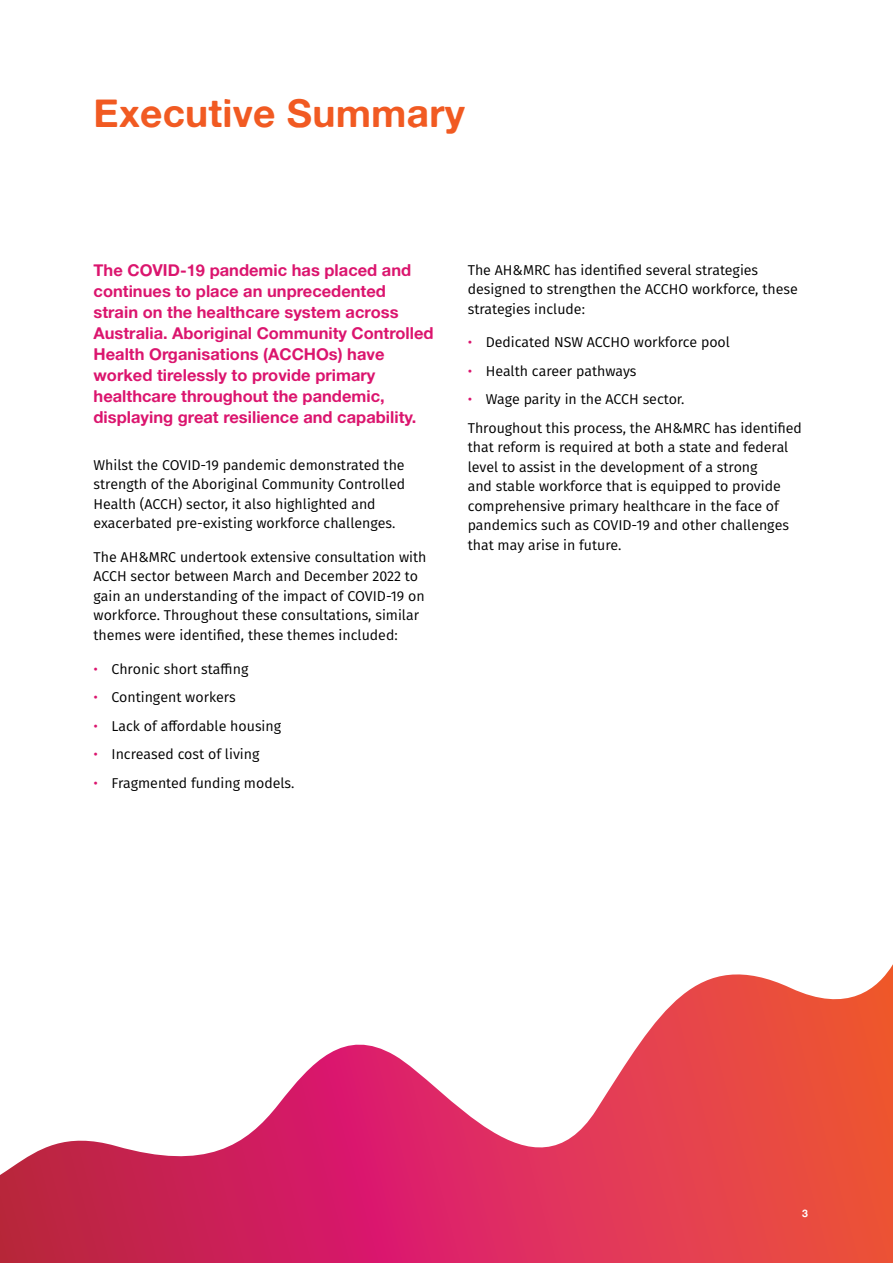
<style>
.page{position:relative;width:893px;height:1263px;background:#fff}
.page>*{position:absolute;margin:0;border:0;box-sizing:border-box;transform-origin:0 0}
.Page_heading{font:39px "Alte Haas Grotesk Bold";letter-spacing:.005em;color:#f15a22}
.Standfirst{font:16.5px/21px "Alte Haas Grotesk Bold";color:#db156e}
.Body_copy{font:14.25px/19.5px "Fira Sans";color:#000}
.Body_copy-2{font:10.5px "Alte Haas Grotesk Bold";color:#fff}
.s1{color:#db156e}
</style>
<div class="page">
<svg style="left:0;top:964px;width:893px;height:299px"></svg>
<p class="Page_heading" style="left:94px;top:89px;width:373px">Executive Summary</p>
<p class="Standfirst" style="left:94px;top:259px;width:342px">The COVID-19 pandemic has placed and continues to place an unprecedented strain on the healthcare system across Australia. Aboriginal Community Controlled Health Organisations (ACCHOs) have worked tirelessly to provide primary healthcare throughout the pandemic, displaying great resilience and capability.</p>
<p class="Body_copy" style="left:94px;top:455px;width:313px">Whilst the COVID-19 pandemic demonstrated the strength of the Aboriginal Community Controlled Health (ACCH) sector, it also highlighted and exacerbated pre-existing workforce challenges.</p>
<p class="Body_copy" style="left:94px;top:547px;width:334px">The AH&amp;MRC undertook extensive consultation with ACCH sector between March and December 2022 to gain an understanding of the impact of COVID-19 on workforce. Throughout these consultations, similar themes were identified, these themes included:</p>
<p class="Body_copy" style="left:94px;top:659px;width:156px"><span class="s1">•</span> Chronic short staffing</p>
<p class="Body_copy" style="left:94px;top:687px;width:144px"><span class="s1">•</span> Contingent workers</p>
<p class="Body_copy" style="left:94px;top:716px;width:189px"><span class="s1">•</span> Lack of affordable housing</p>
<p class="Body_copy" style="left:94px;top:744px;width:167px"><span class="s1">•</span> Increased cost of living</p>
<p class="Body_copy" style="left:94px;top:773px;width:202px"><span class="s1">•</span> Fragmented funding models.</p>
<p class="Body_copy" style="left:468px;top:260px;width:332px">The AH&amp;MRC has identified several strategies designed to strengthen the ACCHO workforce, these strategies include:</p>
<p class="Body_copy" style="left:468px;top:332px;width:264px"><span class="s1">•</span> Dedicated NSW ACCHO workforce pool</p>
<p class="Body_copy" style="left:468px;top:361px;width:170px"><span class="s1">•</span> Health career pathways</p>
<p class="Body_copy" style="left:468px;top:389px;width:218px"><span class="s1">•</span> Wage parity in the ACCH sector.</p>
<p class="Body_copy" style="left:468px;top:418px;width:336px">Throughout this process, the AH&amp;MRC has identified that reform is required at both a state and federal level to assist in the development of a strong<br>and stable workforce that is equipped to provide comprehensive primary healthcare in the face of pandemics such as COVID-19 and other challenges that may arise in future.</p>
<p class="Body_copy-2" style="left:802px;top:1207px;width:7px">3</p>
</div>
